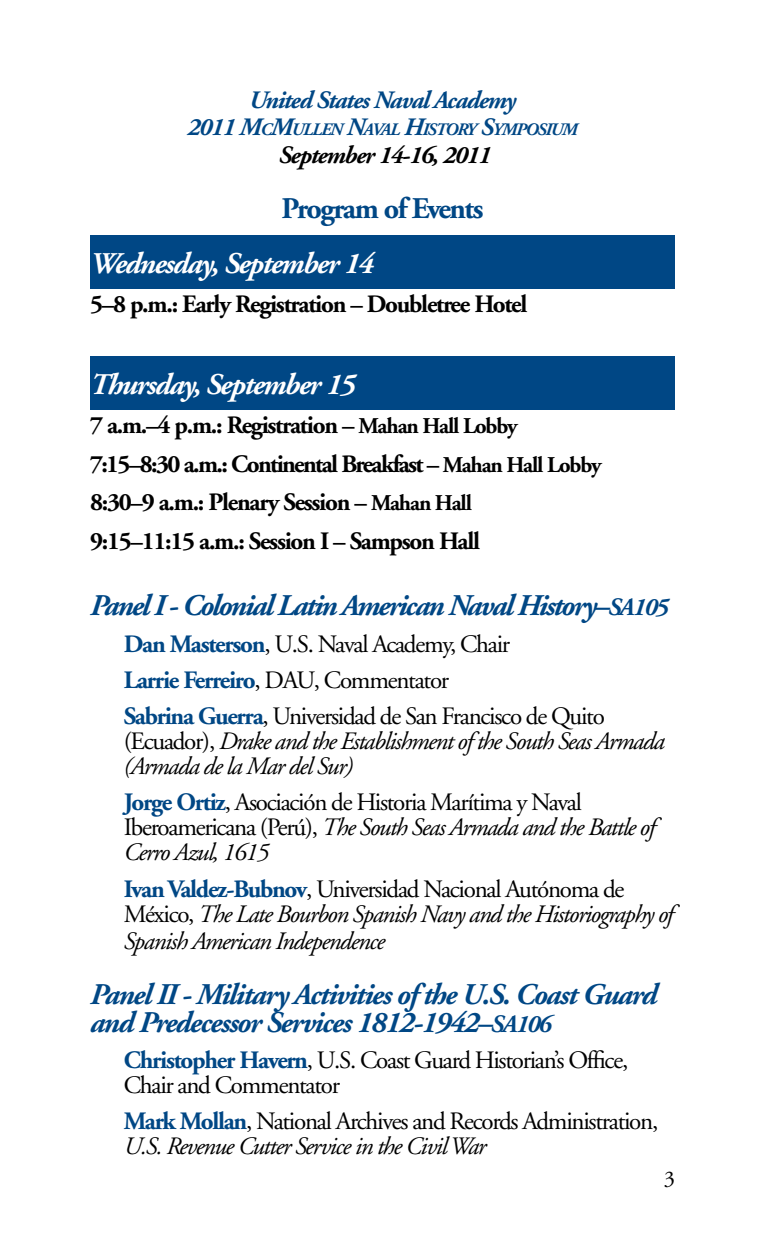
<style>
.page{position:relative;width:765px;height:1260px;background:#fff}
.page>*{position:absolute;margin:0;border:0;box-sizing:border-box;transform-origin:0 0}
.t1{font:italic 700 30px/27.5px "Adobe Garamond";letter-spacing:-.05em;color:#004785}
.t2{font:italic 700 30px "Adobe Garamond";letter-spacing:-.05em;color:#fff}
.t3{font:700 30px "Adobe Garamond";letter-spacing:-.05em;color:#004785}
.t4{font:25px/25px "Adobe Garamond";letter-spacing:-.05em;color:#000}
.t5{font:italic 25px/25px "Adobe Garamond";letter-spacing:-.05em;color:#000}
.t6{font:700 25px/38.8px "Adobe Garamond";letter-spacing:-.05em;color:#000}
.t7{font:italic 700 25px "Adobe Garamond";letter-spacing:-.05em;color:#004785}
.t8{font:italic 700 25px "Adobe Garamond";letter-spacing:-.05em;color:#000}
.t9{font:22.5px "Adobe Garamond";color:#000}
.t10{font:italic 700 17.5px "Adobe Garamond";letter-spacing:-.07em;color:#004785}
.s1{font-size:25px}
.s2{font-size:22.5px}
.s3{font-weight:700;color:#004785}
.s4{font-style:normal}
.s5{font-style:italic}
.s6{font-weight:700;font-style:normal;color:#004785}
</style>
<div class="page">
<div style="left:90px;top:356px;width:585px;height:54px;background:#004785"></div>
<div style="left:90px;top:235px;width:585px;height:54px;background:#004785"></div>
<p class="t7" style="left:249px;top:86px;width:269px">United States Naval Academy</p>
<p class="t10" style="left:187px;top:120px;width:394px"><span class="s1">2011 M</span>C<span class="s1">M</span>ULLEN <span class="s1">N</span>AVAL <span class="s1">H</span>ISTORY <span class="s1">S</span>YMPOSIUM</p>
<p class="t8" style="left:279px;top:141px;width:214px">September 14-16, 2011</p>
<p class="t3" style="left:281px;top:192px;width:204px">Program of Events</p>
<p class="t2" style="left:90px;top:247px;width:285px">Wednesday, September 14</p>
<p class="t6" style="left:90px;top:285px;width:439px">5–8 p.m.: Early Registration – Doubletree Hotel</p>
<p class="t2" style="left:90px;top:368px;width:267px">Thursday, September 15</p>
<p class="t6" style="left:90px;top:406px;width:513px">7 a.m.–4 p.m.: Registration – <span class="s2">Mahan Hall Lobby </span>7:15–8:30 a.m.: Continental Breakfast – <span class="s2">Mahan Hall Lobby </span>8:30–9 a.m.: Plenary Session – <span class="s2">Mahan Hall<br></span>9:15–11:15 a.m.: Session I – Sampson Hall</p>
<p class="t1" style="left:90px;top:593px;width:580px">Panel I - Colonial Latin American Naval History–<span class="s1">SA105</span></p>
<p class="t4" style="left:124px;top:626px;width:483px;line-height:36.2px"><span class="s3">Dan Masterson</span>, U.S. Naval Academy, Chair<br><span class="s3">Larrie Ferreiro</span>, DAU, Commentator<br><span class="s3">Sabrina Guerra</span>, Universidad de San Francisco de Quito</p>
<p class="t5" style="left:124px;top:730px;width:543px"><span class="s4">(Ecuador),</span> Drake and the Establishment of the South Seas Armada (Armada de la Mar del Sur)</p>
<p class="t4" style="left:124px;top:791px;width:533px"><span class="s3">Jorge Ortiz</span>, Asociación de Historia Marítima y Naval<br>Iberoamericana (Perú), <span class="s5">The South Seas Armada and the Battle of<br>Cerro Azul, 1615</span></p>
<p class="t5" style="left:124px;top:877px;width:551px"><span class="s6">Ivan Valdez-Bubnov</span><span class="s4">, Universidad Nacional Autónoma de<br>México,</span> The Late Bourbon Spanish Navy and the Historiography of</p>
<p class="t5" style="left:124px;top:930px;width:263px">Spanish American Independence</p>
<p class="t1" style="left:90px;top:982px;width:569px">Panel II - Military Activities of the U.S. Coast Guard and Predecessor Services 1812-1942–<span class="s1">SA106</span></p>
<p class="t4" style="left:124px;top:1048px;width:506px"><span class="s3">Christopher Havern</span>, U.S. Coast Guard Historian’s Office,<br>Chair and Commentator</p>
<p class="t4" style="left:124px;top:1109px;width:536px"><span class="s3">Mark Mollan</span>, National Archives and Records Administration,<br><span class="s5">U.S. Revenue Cutter Service in the Civil War</span></p>
<p class="t9" style="left:664px;top:1167px;width:13px">3</p>
</div>
